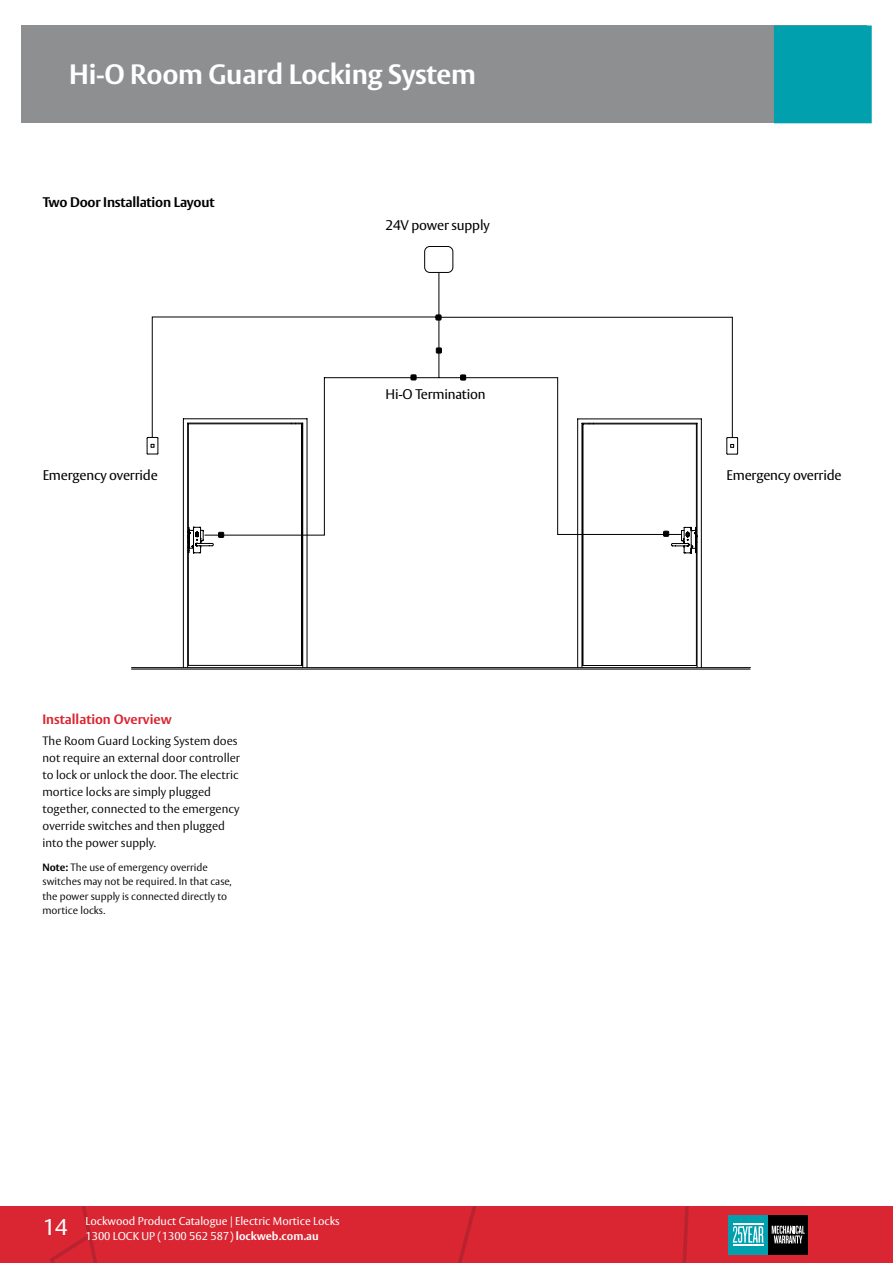
<style>
.page{position:relative;width:893px;height:1263px;background:#fff}
.page>*{position:absolute;margin:0;border:0;box-sizing:border-box;transform-origin:0 0}
.t1{font:700 27.75px "ASSA Vesta";letter-spacing:-.01em;color:#fff}
.t2{font:22.5px "ASSA Vesta";color:#fff}
.t3{font:13.8px "ASSA Vesta";letter-spacing:-.015em;color:#000}
.t4{font:700 13.8px "ASSA Vesta";letter-spacing:-.015em;color:#000}
.t5{font:700 13.5px "ASSA Vesta";color:#d92632}
.t6{font:300 12px/16.8px "ASSA Vesta";color:#000}
.t7{font:11.25px/15px "ASSA Vesta";color:#fff}
.t8{font:300 10.5px/14.2px "ASSA Vesta";color:#000}
.s1{font-weight:700}
</style>
<div class="page">
<div style="left:0;top:1206px;width:893px;height:57px;background:#d92632"></div>
<svg style="left:57px;top:1206px;width:37px;height:34px"></svg>
<div style="left:728px;top:1215px;width:40px;height:40px;background:#00a0af"></div>
<div style="left:768px;top:1215px;width:40px;height:40px;background:#000"></div>
<svg style="left:772px;top:1225px;width:33px;height:18px"></svg>
<svg style="left:733px;top:1226px;width:30px;height:17px"></svg>
<hr style="left:733px;top:1224px;width:30px;height:1px;background:#fff">
<hr style="left:733px;top:1244px;width:30px;height:1px;background:#fff">
<div style="left:21px;top:26px;width:846px;height:97px;background:#8d8f91"></div>
<div style="left:774px;top:26px;width:98px;height:97px;background:#00a0af"></div>
<svg style="left:131px;top:437px;width:620px;height:232px"></svg>
<svg style="left:151px;top:272px;width:582px;height:264px"></svg>
<svg style="left:436px;top:348px;width:6px;height:5px"></svg>
<svg style="left:436px;top:315px;width:5px;height:5px"></svg>
<svg style="left:460px;top:375px;width:6px;height:5px"></svg>
<svg style="left:187px;top:526px;width:510px;height:28px"></svg>
<svg style="left:411px;top:374px;width:5px;height:6px"></svg>
<div style="left:424px;top:246px;width:29px;height:27px;border:1px solid #000;border-radius:5px"></div>
<h1 class="t1" style="left:69px;top:57px;width:408px">Hi-O Room Guard Locking System</h1>
<p class="t4" style="left:43px;top:194px;width:173px">Two Door Installation Layout</p>
<p class="t3" style="left:386px;top:216px;width:106px">24V power supply</p>
<p class="t3" style="left:386px;top:386px;width:102px">Hi-O Termination</p>
<p class="t3" style="left:43px;top:467px;width:117px">Emergency override</p>
<p class="t3" style="left:727px;top:467px;width:117px">Emergency override</p>
<p class="t5" style="left:43px;top:711px;width:131px">Installation Overview</p>
<p class="t6" style="left:43px;top:733px;width:199px">The Room Guard Locking System does not require an external door controller to lock or unlock the door. The electric mortice locks are simply plugged together, connected to the emergency override switches and then plugged into the power supply.</p>
<p class="t8" style="left:43px;top:861px;width:191px"><span class="s1">Note:</span> The use of emergency override switches may not be required. In that case, the power supply is connected directly to mortice locks.</p>
<h2 class="t2" style="left:43px;top:1214px;width:26px">14</h2>
<p class="t7" style="left:85px;top:1214px;width:256px">Lockwood Product Catalogue | Electric Mortice Locks<br>1300 LOCK UP (1300 562 587) <span class="s1">lockweb.com.au</span></p>
</div>
